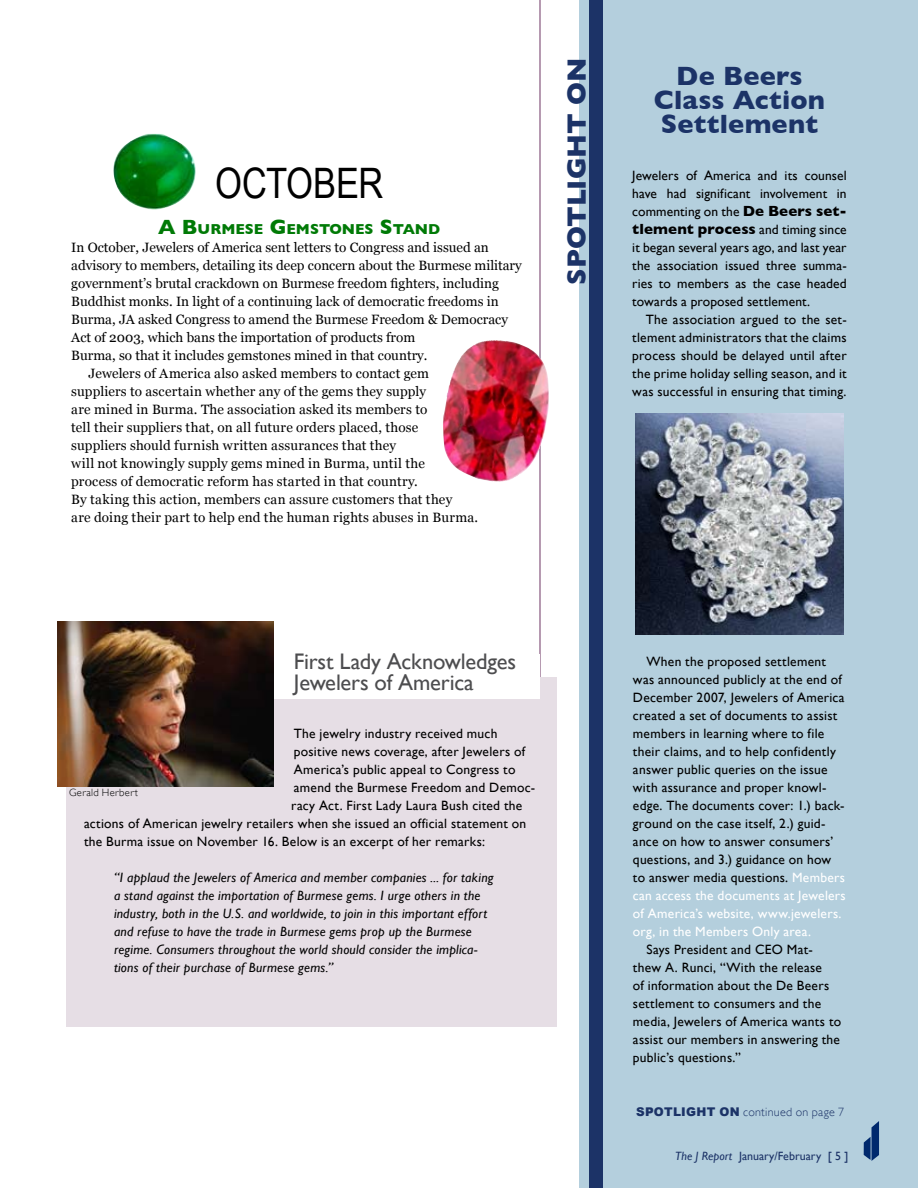
<style>
.page{position:relative;width:918px;height:1188px;background:#fff}
.page>*{position:absolute;margin:0;border:0;box-sizing:border-box;transform-origin:0 0}
.t1{font:42px "Arial Narrow";letter-spacing:-.005em;color:#000}
.t2{font:700 27px/24px "Gill Sans";letter-spacing:.005em;color:#1c3367;text-align:center}
.t3{font:22.5px/21px "Gill Sans";letter-spacing:-.01em;color:#4d4d4f}
.t4{font:700 15px "Gill Sans";letter-spacing:.005em;color:#000}
.t5{font:700 14.7px "Gill Sans";color:#007a06}
.t6{font:13.5px/18px "Gill Sans";letter-spacing:.02em;color:#000;text-align:justify}
.t7{font:13.5px "Georgia";color:#000}
.t8{font:italic 13.5px/18px "Gill Sans";letter-spacing:.015em;color:#000}
.t9{font:13.5px "Georgia";letter-spacing:.02em;color:#000}
.t10{font:12px "Gill Sans";color:#1c3367}
.t11{font:300 12px "Gill Sans";letter-spacing:.025em;color:#1c3367}
.t12{font:300 10.5px "Gill Sans";letter-spacing:.035em;color:#000}
.s1{font-size:21px}
.s2{font-weight:700;font-size:15px}
.s3{font-weight:400;font-size:13.5px}
.s4{color:#fff}
.s5{font-family:"Arial";font-weight:900}
.s6{font-style:italic}
</style>
<div class="page">
<hr style="left:540px;top:0;width:1px;height:818px;background:#6d3564">
<div style="left:580px;top:0;width:338px;height:1188px;background:#b4cfdd"></div>
<div style="left:67px;top:677px;width:490px;height:350px;background:#e6dee5"></div>
<div style="left:589px;top:0;width:14px;height:1188px;background:#1c3367"></div>
<img style="left:635px;top:414px;width:208px;height:220px">
<img style="left:113px;top:134px;width:83px;height:76px">
<div style="left:272px;top:654px;width:267px;height:45px;background:#fff"></div>
<img style="left:58px;top:621px;width:216px;height:165px">
<svg style="left:864px;top:1121px;width:15px;height:40px"></svg>
<img style="left:443px;top:340px;width:106px;height:142px">
<h1 class="t1" style="left:215px;top:152px;width:170px">OCTOBER</h1>
<p class="t5" style="left:158px;top:220px;width:284px"><span class="s1">A B</span>URMESE <span class="s1">G</span> EMSTONES <span class="s1">S</span>TAND</p>
<p class="t7" style="left:71px;top:239px;width:419px">In October, Jewelers of America sent letters to Congress and issued an</p>
<p class="t7" style="left:71px;top:257px;width:452px">advisory to members, detailing its deep concern about the Burmese military</p>
<p class="t7" style="left:71px;top:275px;width:429px">government’s brutal crackdown on Burmese freedom fighters, including</p>
<p class="t7" style="left:71px;top:293px;width:429px">Buddhist monks. In light of a continuing lack of democratic freedoms in</p>
<p class="t7" style="left:71px;top:311px;width:438px">Burma, JA asked Congress to amend the Burmese Freedom &amp; Democracy</p>
<p class="t7" style="left:71px;top:329px;width:346px">Act of 2003, which bans the importation of products from</p>
<p class="t7" style="left:71px;top:347px;width:358px">Burma, so that it includes gemstones mined in that country.</p>
<p class="t7" style="left:89px;top:365px;width:342px">Jewelers of America also asked members to contact gem</p>
<p class="t7" style="left:71px;top:383px;width:356px">suppliers to ascertain whether any of the gems they supply</p>
<p class="t7" style="left:71px;top:401px;width:358px">are mined in Burma. The association asked its members to</p>
<p class="t7" style="left:71px;top:419px;width:349px">tell their suppliers that, on all future orders placed, those</p>
<p class="t9" style="left:71px;top:437px;width:326px">suppliers should furnish written assurances that they</p>
<p class="t7" style="left:71px;top:455px;width:355px">will not knowingly supply gems mined in Burma, until the</p>
<p class="t7" style="left:71px;top:473px;width:348px">process of democratic reform has started in that country.</p>
<p class="t9" style="left:71px;top:491px;width:383px">By taking this action, members can assure customers that they</p>
<p class="t7" style="left:71px;top:509px;width:408px">are doing their part to help end the human rights abuses in Burma.</p>
<h2 class="t2" style="left:565px;top:285px;width:229px;rotate:-90deg">SPOTLIGHT ON</h2>
<h2 class="t2" style="left:654px;top:64px;width:173px">De Beers<br>Class Action<br>Settlement</h2>
<p class="t6" style="left:632px;top:166px;width:216px">Jewelers of America and its counsel have had significant involvement in commenting on the <span class="s2">De Beers set-</span></p>
<p class="t4" style="left:632px;top:220px;width:216px">tlement process <span class="s3">and timing since</span></p>
<p class="t6" style="left:632px;top:238px;width:216px">it began several years ago, and last year the association issued three summa&shy;ries to members as the case headed towards a proposed settlement.</p>
<p class="t6" style="left:632px;top:310px;width:216px;text-indent:14px">The association argued to the set&shy;tlement administrators that the claims process should be delayed until after the prime holiday selling season, and it was successful in ensuring that timing.</p>
<h3 class="t3" style="left:294px;top:651px;width:224px">First Lady Acknowledges<br>Jewelers of America</h3>
<p class="t6" style="left:294px;top:724px;width:205px">The jewelry industry received much</p>
<p class="t6" style="left:294px;top:742px;width:233px">positive news coverage, after Jewelers of</p>
<p class="t6" style="left:294px;top:760px;width:223px">America’s public appeal to Congress to</p>
<p class="t6" style="left:294px;top:778px;width:243px">amend the Burmese Freedom and Democ-</p>
<p class="t6" style="left:291px;top:796px;width:233px">racy Act. First Lady Laura Bush cited the</p>
<p class="t6" style="left:84px;top:814px;width:444px">actions of American jewelry retailers when she issued an official statement on</p>
<p class="t6" style="left:84px;top:832px;width:403px">the Burma issue on November 16. Below is an excerpt of her remarks:</p>
<p class="t8" style="left:114px;top:868px;width:381px">“I applaud the Jewelers of America and member companies ... for taking a stand against the importation of Burmese gems. I urge others in the industry, both in the U.S. and worldwide, to join in this important effort and refuse to have the trade in Burmese gems prop up the Burmese regime. Consumers throughout the world should consider the implica&shy;tions of their purchase of Burmese gems.”</p>
<p class="t12" style="left:69px;top:787px;width:71px">Gerald Herbert</p>
<p class="t6" style="left:633px;top:652px;width:214px;text-align:left;text-indent:14px">When the proposed settlement was announced publicly at the end of December 2007, Jewelers of America created a set of documents to assist members in learning where to file their claims, and to help confidently answer public queries on the issue with assurance and proper knowl&shy;edge. The documents cover: 1.) back&shy;ground on the case itself, 2.) guid&shy;ance on how to answer consumers’ questions, and 3.) guidance on how to answer media questions. <span class="s4">Members can access the documents at Jewelers of America’s website, www.jewelers. org, in the Members Only area.</span></p>
<p class="t6" style="left:633px;top:940px;width:210px;text-align:left;text-indent:14px">Says President and CEO Mat&shy;thew A. Runci, “With the release<br>of information about the De Beers settlement to consumers and the media, Jewelers of America wants to assist our members in answering the public’s questions.”</p>
<p class="t11" style="left:636px;top:1105px;width:210px"><span class="s5">Spotli ght On</span> continued on page 7</p>
<p class="t10" style="left:675px;top:1149px;width:175px"><span class="s6">The J Report</span> January/February [ 5 ]</p>
</div>
